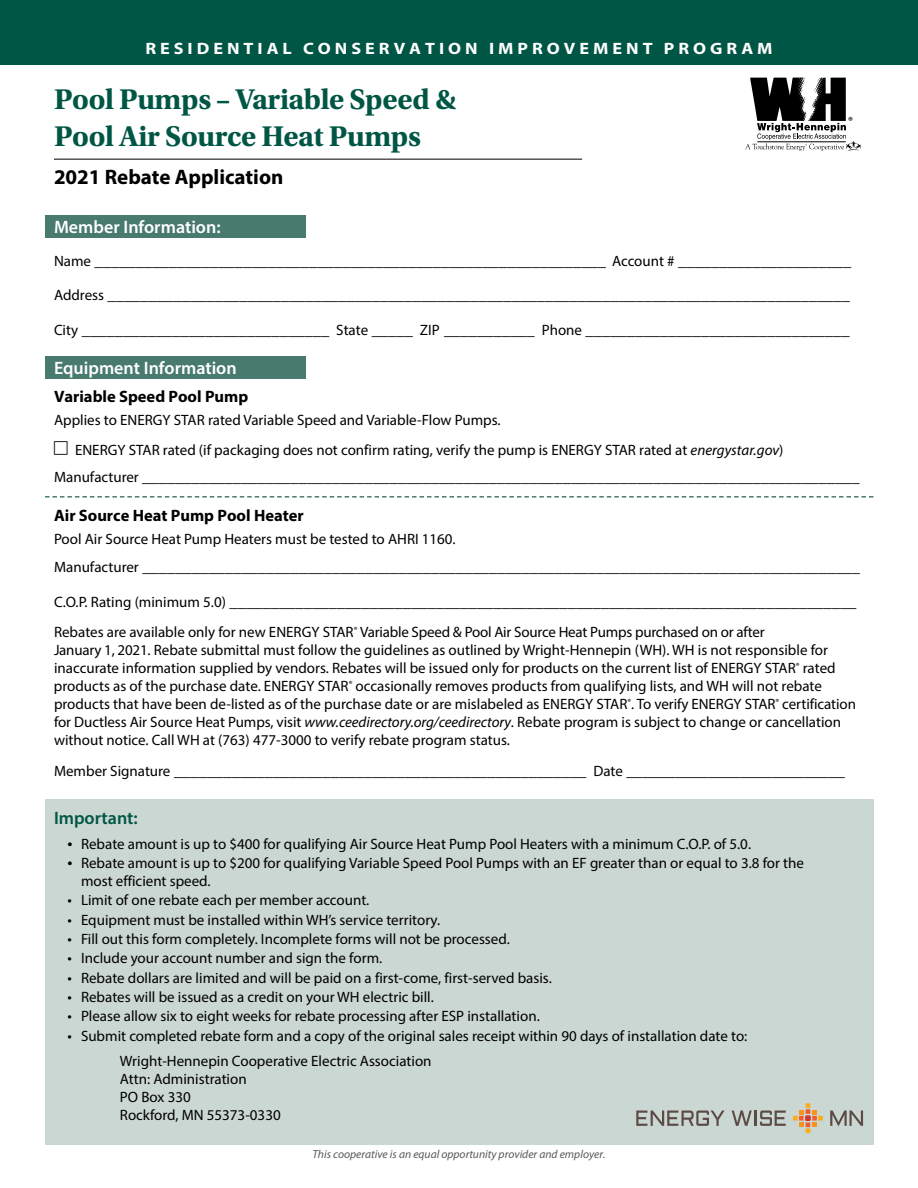
<style>
.page{position:relative;width:918px;height:1188px;background:#fff}
.page>*{position:absolute;margin:0;border:0;box-sizing:border-box;transform-origin:0 0}
.t1{font:700 30px/37.5px "Utopia Std";letter-spacing:-.015em;color:#005645}
.t2{font:700 21px "Myriad Pro";color:#000}
.t3{font:600 18px "Myriad Pro";color:#fff}
.t4{font:600 18px "Myriad Pro";color:#005645}
.t5{font:16.5px/34.5px "Myriad Pro";color:#000;text-align:justify}
.t6{font:700 16.5px "Myriad Pro";color:#000}
.t7{font:700 16.5px "Myriad Pro";letter-spacing:.22em;color:#fff;scale:1.1 1}
.t8{font:15px/18px "Myriad Pro";color:#000}
.t9{font:11.85px "Myriad Pro";color:#000}
.t10{font:italic 11.55px "Myriad Pro";color:#58595b}
.s1{font-size:15px}
.s2{font-style:italic}
.s3{font-size:18px}
.s4{font-size:15.75px}
</style>
<div class="page">
<div style="left:45px;top:800px;width:829px;height:345px;background:#cbd7d3"></div>
<div style="left:45px;top:215px;width:261px;height:23px;background:#487a6d"></div>
<div style="left:45px;top:356px;width:261px;height:23px;background:#487a6d"></div>
<svg style="left:45px;top:496px;width:829px;height:2px"></svg>
<div style="left:0;top:0;width:918px;height:65px;background:#005645"></div>
<hr style="left:54px;top:159px;width:528px;height:1px;background:#000">
<svg style="left:793px;top:1103px;width:30px;height:30px"></svg>
<svg style="left:636px;top:1111px;width:88px;height:15px"></svg>
<svg style="left:732px;top:1111px;width:54px;height:15px"></svg>
<svg style="left:830px;top:1111px;width:33px;height:15px"></svg>
<svg style="left:745px;top:77px;width:116px;height:74px"></svg>
<p class="t7" style="left:145px;top:38px;width:572px">RESIDENTIAL CONSERVATION IMPROVEMENT PROGRAM</p>
<h1 class="t1" style="left:54px;top:81px;width:404px">Pool Pumps – Variable Speed &amp;<br>Pool Air Source Heat Pumps</h1>
<h2 class="t2" style="left:54px;top:163px;width:231px">2021 Rebate Application</h2>
<p class="t3" style="left:54px;top:215px;width:168px">Member Information:</p>
<p class="t5" style="left:54px;top:242px;width:799px"><span class="s1">Name</span> ______________________________________________________________ <span class="s1">Account #</span> _____________________ <span class="s1">Address</span> __________________________________________________________________________________________ <span class="s1">City</span> ______________________________ <span class="s1">State</span> _____ <span class="s1">ZIP</span> ___________ <span class="s1">Phone</span> ________________________________</p>
<p class="t3" style="left:54px;top:356px;width:184px">Equipment Information</p>
<p class="t6" style="left:54px;top:386px;width:196px">Variable Speed Pool Pump</p>
<p class="t8" style="left:75px;top:404px;width:710px;line-height:30px;text-indent:-21px">Applies to ENERGY STAR rated Variable Speed and Variable-Flow Pumps.<br>ENERGY STAR rated (if packaging does not confirm rating, verify the pump is ENERGY STAR rated at <span class="s2">energystar.gov</span>)</p>
<p class="t5" style="left:54px;top:458px;width:807px"><span class="s1">Manufacturer</span> _______________________________________________________________________________________</p>
<p class="t6" style="left:54px;top:505px;width:251px">Air Source Heat Pump Pool Heater</p>
<p class="t8" style="left:54px;top:530px;width:403px">Pool Air Source Heat Pump Heaters must be tested to AHRI 1160.</p>
<p class="t5" style="left:54px;top:549px;width:808px"><span class="s1">Manufacturer</span> _______________________________________________________________________________________<br><span class="s1">C.O.P. Rating (minimum 5.0)</span> ____________________________________________________________________________</p>
<p class="t9" style="left:848px;top:114px;width:6px">®</p>
<p class="t8" style="left:54px;top:623px;width:804px">Rebates are available only for new ENERGY STAR<sup>®</sup> Variable Speed &amp; Pool Air Source Heat Pumps purchased on or after<br>January 1, 2021. Rebate submittal must follow the guidelines as outlined by Wright-Hennepin (WH). WH is not responsible for inaccurate information supplied by vendors. Rebates will be issued only for products on the current list of ENERGY STAR<sup>®</sup> rated products as of the purchase date. ENERGY STAR<sup>®</sup> occasionally removes products from qualifying lists, and WH will not rebate products that have been de-listed as of the purchase date or are mislabeled as ENERGY STAR<sup>®</sup>. To verify ENERGY STAR<sup>®</sup> certification for Ductless Air Source Heat Pumps, visit <span class="s2">www.ceedirectory.org/ceedirectory</span>. Rebate program is subject to change or cancellation without notice. Call WH at (763) 477-3000 to verify rebate program status.</p>
<p class="t5" style="left:54px;top:753px;width:793px"><span class="s1">Member Signature</span> __________________________________________________ <span class="s1">Date</span> ___________________________</p>
<p class="t4" style="left:54px;top:806px;width:85px">Important:</p>
<p class="t8" style="left:68px;top:834px;width:685px"><span class="s3">•</span> Rebate amount is up to $400 for qualifying Air Source Heat Pump Pool Heaters with a minimum C.O.P. of 5.0.</p>
<p class="t8" style="left:81px;top:854px;width:725px;text-indent:-14px"><span class="s3">•</span> Rebate amount is up to $200 for qualifying Variable Speed Pool Pumps with an EF greater than or equal to 3.8 for the most efficient speed.</p>
<p class="t8" style="left:68px;top:891px;width:303px"><span class="s4">•</span> Limit of one rebate each per member account.</p>
<p class="t8" style="left:68px;top:910px;width:374px"><span class="s4">•</span> Equipment must be installed within WH’s service territory.</p>
<p class="t8" style="left:68px;top:930px;width:444px"><span class="s4">•</span> Fill out this form completely. Incomplete forms will not be processed.</p>
<p class="t8" style="left:68px;top:949px;width:316px"><span class="s4">•</span> Include your account number and sign the form.</p>
<p class="t8" style="left:68px;top:968px;width:486px"><span class="s4">•</span> Rebate dollars are limited and will be paid on a first-come, first-served basis.</p>
<p class="t8" style="left:68px;top:988px;width:368px"><span class="s4">•</span> Rebates will be issued as a credit on your WH electric bill.</p>
<p class="t8" style="left:68px;top:1007px;width:474px"><span class="s4">•</span> Please allow six to eight weeks for rebate processing after ESP installation.</p>
<p class="t8" style="left:120px;top:1023px;width:629px;line-height:24.8px;text-indent:-52px"><span class="s4">•</span> Submit completed rebate form and a copy of the original sales receipt within 90 days of installation date to:<br>Wright-Hennepin Cooperative Electric Association</p>
<p class="t8" style="left:120px;top:1069px;width:162px">Attn: Administration<br>PO Box 330<br>Rockford, MN 55373-0330</p>
<p class="t10" style="left:313px;top:1147px;width:295px">This cooperative is an equal opportunity provider and employer.</p>
</div>
